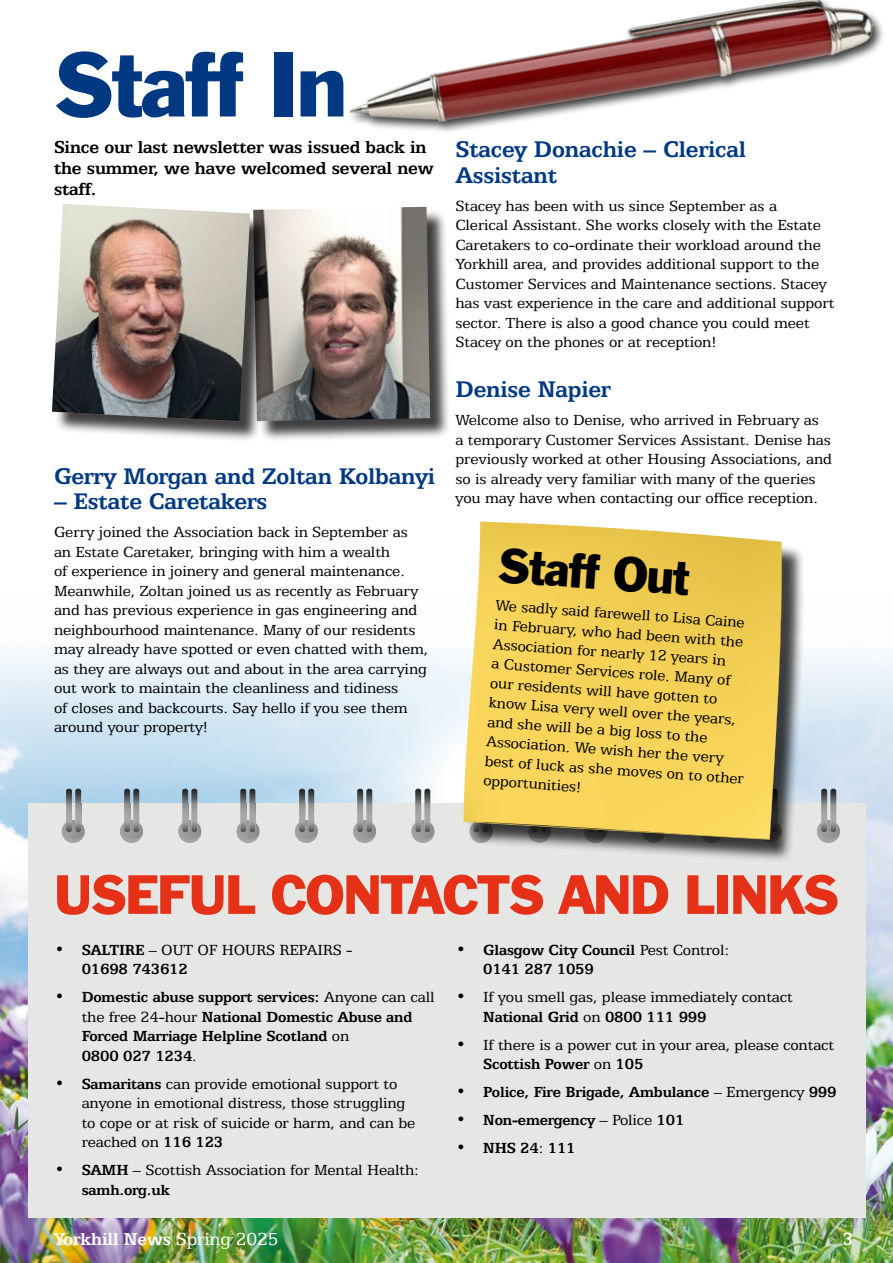
<style>
.page{position:relative;width:893px;height:1263px;background:#fff}
.page>*{position:absolute;margin:0;border:0;box-sizing:border-box;transform-origin:0 0}
.t1{font:84px "Franklin Gothic BT";letter-spacing:-.03em;color:#003882}
.t2{font:50.7px "Franklin Gothic BT";letter-spacing:-.03em;color:#e43117}
.t3{font:45px "Franklin Gothic BT";color:#000}
.t4{font:700 25.5px/25.5px "Egyptian 505 BT";letter-spacing:-.01em;color:#003882}
.t5{font:700 19.5px/21px "Egyptian 505 BT";letter-spacing:-.01em;color:#000}
.t6{font:700 19.5px "Egyptian 505 BT";letter-spacing:-.01em;color:#fff}
.t7{font:16.5px/19.5px "Egyptian 505 BT";letter-spacing:-.01em;color:#000}
.t8{font:700 16.5px/19.5px "Egyptian 505 BT";letter-spacing:-.01em;color:#000}
.s1{font-weight:400}
.s2{font-weight:700}
</style>
<div class="page">
<img style="left:0;top:654px;width:893px;height:609px">
<div style="left:28px;top:803px;width:838px;height:415px;background:#e6e6e5"></div>
<svg style="left:120px;top:789px;width:23px;height:54px"></svg>
<img style="left:133px;top:789px;width:6px;height:43px">
<svg style="left:62px;top:789px;width:23px;height:54px"></svg>
<svg style="left:237px;top:789px;width:23px;height:54px"></svg>
<img style="left:249px;top:789px;width:6px;height:43px">
<svg style="left:178px;top:789px;width:23px;height:54px"></svg>
<img style="left:191px;top:789px;width:6px;height:43px">
<svg style="left:353px;top:789px;width:23px;height:54px"></svg>
<svg style="left:295px;top:789px;width:23px;height:54px"></svg>
<svg style="left:411px;top:789px;width:23px;height:54px"></svg>
<svg style="left:817px;top:789px;width:23px;height:54px"></svg>
<img style="left:830px;top:789px;width:6px;height:43px">
<div style="left:467px;top:525px;width:338px;height:337px;background:#000;opacity:.75"></div>
<img style="left:463px;top:521px;width:319px;height:318px">
<div style="left:255px;top:209px;width:196px;height:233px;background:#000;opacity:.75"></div>
<img style="left:271px;top:209px;width:159px;height:212px">
<div style="left:55px;top:206px;width:216px;height:236px;background:#000;opacity:.75"></div>
<img style="left:52px;top:204px;width:198px;height:217px">
<img style="left:306px;top:0;width:577px;height:371px">
<h1 class="t1" style="left:54px;top:36px;width:295px">Staff In</h1>
<p class="t5" style="left:54px;top:136px;width:381px">Since our last newsletter was issued back in the summer, we have welcomed several new staff.</p>
<h3 class="t4" style="left:54px;top:463px;width:383px">Gerry Morgan and Zoltan Kolbanyi</h3>
<h3 class="t4" style="left:54px;top:488px;width:215px">– Estate Caretakers</h3>
<p class="t7" style="left:54px;top:522px;width:376px">Gerry joined the Association back in September as an Estate Caretaker, bringing with him a wealth<br>of experience in joinery and general maintenance.<br>Meanwhile, Zoltan joined us as recently as February and has previous experience in gas engineering and neighbourhood maintenance. Many of our residents may already have spotted or even chatted with them, as they are always out and about in the area carrying out work to maintain the cleanliness and tidiness<br>of closes and backcourts. Say hello if you see them around your property!</p>
<h3 class="t4" style="left:455px;top:136px;width:292px">Stacey Donachie – Clerical<br>Assistant</h3>
<p class="t7" style="left:455px;top:196px;width:380px">Stacey has been with us since September as a<br>Clerical Assistant. She works closely with the Estate Caretakers to co-ordinate their workload around the Yorkhill area, and provides additional support to the Customer Services and Maintenance sections. Stacey has vast experience in the care and additional support sector. There is also a good chance you could meet Stacey on the phones or at reception!</p>
<h3 class="t4" style="left:455px;top:376px;width:157px">Denise Napier</h3>
<p class="t7" style="left:455px;top:410px;width:378px">Welcome also to Denise, who arrived in February as<br>a temporary Customer Services Assistant. Denise has previously worked at other Housing Associations, and so is already very familiar with many of the queries you may have when contacting our office reception.</p>
<h3 class="t3" style="left:500px;top:539px;width:193px;rotate:4deg">Staff Out</h3>
<p class="t7" style="left:496px;top:595px;width:261px;rotate:4deg">We sadly said farewell to Lisa Caine in February, who had been with the<br>Association for nearly 12 years in<br>a Customer Services role. Many of our residents will have gotten to know Lisa very well over the years, and she will be a big loss to the<br>Association. We wish her the very best of luck as she moves on to other opportunities!</p>
<h2 class="t2" style="left:54px;top:865px;width:786px">USEFUL CONTACTS AND LINKS</h2>
<p class="t8" style="left:82px;top:940px;width:272px;text-indent:-27px">• SALTIRE <span class="s1">– OUT OF HOURS REPAIRS -<br></span>01698 743612</p>
<p class="t8" style="left:82px;top:987px;width:354px;text-indent:-27px">• Domestic abuse support services: <span class="s1">Anyone can call the free 24-hour</span> National Domestic Abuse and Forced Marriage Helpline Scotland <span class="s1">on<br></span>0800 027 1234<span class="s1">.</span></p>
<p class="t7" style="left:82px;top:1074px;width:335px;text-indent:-27px"><span class="s2">• Samaritans</span> can provide emotional support to anyone in emotional distress, those struggling to cope or at risk of suicide or harm, and can be reached on <span class="s2">116 123</span></p>
<p class="t7" style="left:82px;top:1160px;width:339px;text-indent:-27px"><span class="s2">• SAMH</span> – Scottish Association for Mental Health: <span class="s2">samh.org.uk</span></p>
<p class="t8" style="left:483px;top:940px;width:247px;text-indent:-27px">• Glasgow City Council <span class="s1">Pest Control:<br></span>0141 287 1059</p>
<p class="t7" style="left:483px;top:987px;width:311px;text-indent:-27px">• If you smell gas, please immediately contact<br><span class="s2">National Grid</span> on <span class="s2">0800 111 999</span></p>
<p class="t7" style="left:483px;top:1035px;width:353px;text-indent:-27px">• If there is a power cut in your area, please contact<br><span class="s2">Scottish Power</span> on <span class="s2">105</span></p>
<p class="t8" style="left:456px;top:1082px;width:382px">• Police, Fire Brigade, Ambulance <span class="s1">– Emergency</span> 999</p>
<p class="t8" style="left:456px;top:1110px;width:230px">• Non-emergency <span class="s1">– Police</span> 101</p>
<p class="t8" style="left:456px;top:1138px;width:121px">• NHS 24<span class="s1">:</span> 111</p>
<p class="t6" style="left:54px;top:1227px;width:226px">Yorkhill News <span class="s1">Spring 2025</span></p>
<p class="t6" style="left:842px;top:1227px;width:13px">3</p>
</div>
